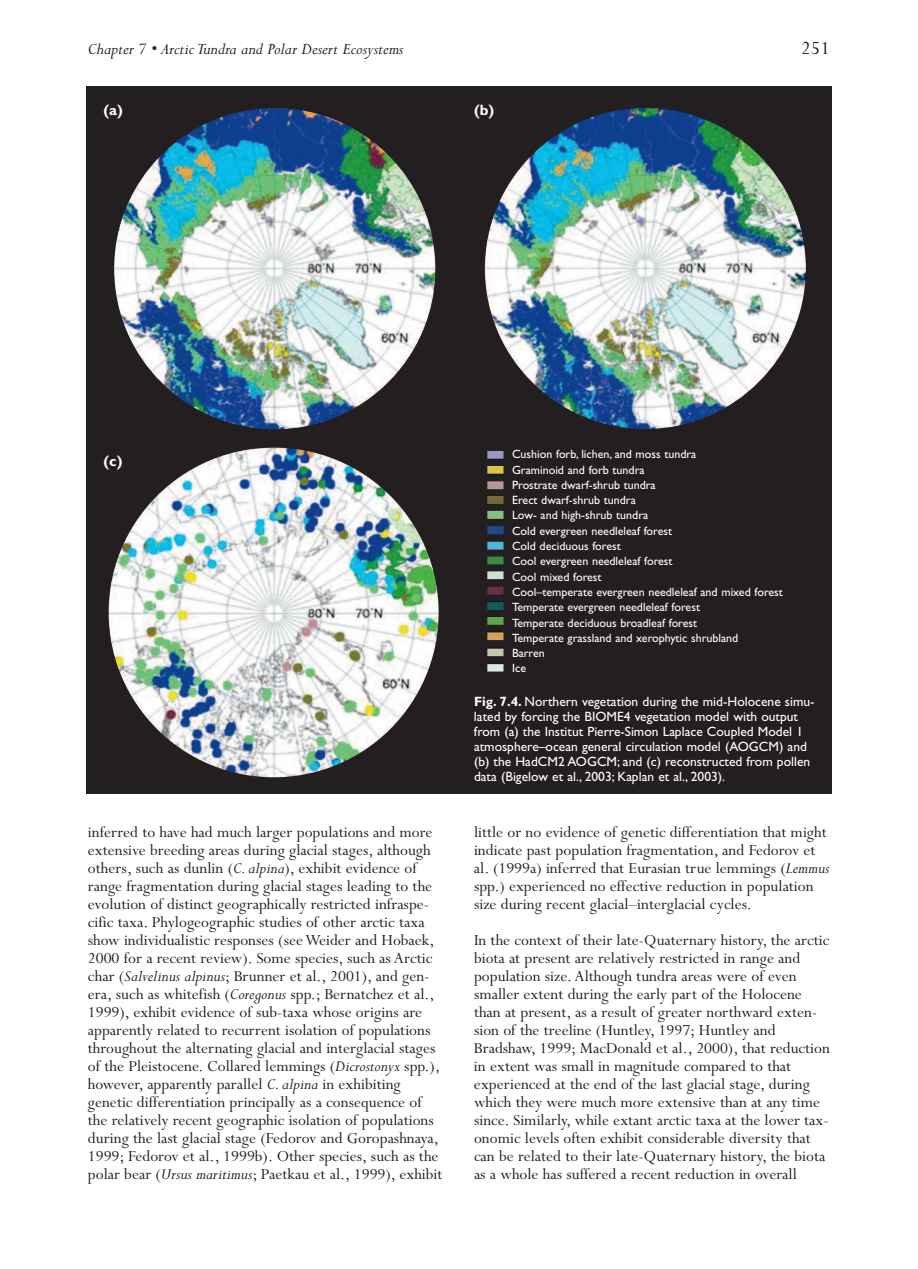
<style>
.page{position:relative;width:918px;height:1269px;background:#fff}
.page>*{position:absolute;margin:0;border:0;box-sizing:border-box;transform-origin:0 0}
.t1{font:21px "Perpetua";color:#231f20}
.t2{font:italic 18px "Perpetua";color:#231f20}
.t3{font:17.25px/18px "Perpetua";color:#231f20}
.t4{font:700 15px "Gill Sans";color:#fff}
.t5{font:13.5px/15px "Gill Sans";color:#fff}
.t6{font:12px/15.3px "Gill Sans";color:#fff}
.s1{font-weight:700}
.s2{font-style:italic}
</style>
<div class="page">
<div style="left:86px;top:86px;width:746px;height:708px;background:#231f20"></div>
<img style="left:485px;top:108px;width:321px;height:321px;border-radius:50%">
<img style="left:109px;top:447px;width:330px;height:330px;border-radius:50%">
<img style="left:114px;top:108px;width:322px;height:321px;border-radius:50%">
<img style="left:487px;top:451px;width:17px;height:221px">
<p class="t2" style="left:88px;top:43px;width:317px">Chapter 7 • Arctic Tundra and Polar Desert Ecosystems</p>
<p class="t1" style="left:801px;top:40px;width:30px">251</p>
<p class="t4" style="left:104px;top:104px;width:21px">(a)</p>
<p class="t4" style="left:474px;top:105px;width:22px">(b)</p>
<p class="t4" style="left:103px;top:455px;width:21px">(c)</p>
<p class="t6" style="left:512px;top:448px;width:272px">Cushion forb, lichen, and moss tundra<br>Graminoid and forb tundra<br>Prostrate dwarf-shrub tundra<br>Erect dwarf-shrub tundra<br>Low- and high-shrub tundra<br>Cold evergreen needleleaf forest<br>Cold deciduous forest<br>Cool evergreen needleleaf forest<br>Cool mixed forest<br>Cool–temperate evergreen needleleaf and mixed forest<br>Temperate evergreen needleleaf forest<br>Temperate deciduous broadleaf forest<br>Temperate grassland and xerophytic shrubland<br>Barren<br>Ice</p>
<p class="t5" style="left:474px;top:695px;width:342px"><span class="s1">Fig. 7.4.</span> Northern vegetation during the mid-Holocene simu&shy;lated by forcing the BIOME4 vegetation model with output from (a) the Institut Pierre-Simon Laplace Coupled Model 1 atmosphere–ocean general circulation model (AOGCM) and (b) the HadCM2 AOGCM; and (c) reconstructed from pollen data (Bigelow et al., 2003; Kaplan et al., 2003).</p>
<p class="t3" style="left:88px;top:825px;width:356px">inferred to have had much larger populations and more extensive breeding areas during glacial stages, although others, such as dunlin (<span class="s2">C.alpina</span>), exhibit evidence of range fragmentation during glacial stages leading to the evolution of distinct geographically restricted infraspe&shy;cific taxa. Phylogeographic studies of other arctic taxa show individualistic responses (see Weider and Hobaek, 2000 for a recent review). Some species, such as Arctic char (<span class="s2">Salvelinus alpinus</span>; Brunner et al., 2001), and gen&shy;era, such as whitefish (<span class="s2">Coregonus</span> spp.; Bernatchez et al., 1999), exhibit evidence of sub-taxa whose origins are apparently related to recurrent isolation of populations throughout the alternating glacial and interglacial stages of the Pleistocene. Collared lemmings (<span class="s2">Dicrostonyx</span> spp.), however, apparently parallel <span class="s2">C.alpina</span> in exhibiting genetic differentiation principally as a consequence of the relatively recent geographic isolation of populations during the last glacial stage (Fedorov and Goropashnaya, 1999; Fedorov et al., 1999b). Other species, such as the polar bear (<span class="s2">Ursus maritimus</span>; Paetkau et al., 1999), exhibit</p>
<p class="t3" style="left:474px;top:825px;width:357px">little or no evidence of genetic differentiation that might indicate past population fragmentation, and Fedorov et al. (1999a) inferred that Eurasian true lemmings (<span class="s2">Lemmus </span>spp.) experienced no effective reduction in population size during recent glacial–interglacial cycles.</p>
<p class="t3" style="left:474px;top:933px;width:358px">In the context of their late-Quaternary history, the arctic biota at present are relatively restricted in range and population size.Although tundra areas were of even smaller extent during the early part of the Holocene than at present, as a result of greater northward exten&shy;sion of the treeline (Huntley, 1997; Huntley and Bradshaw, 1999; MacDonald et al., 2000), that reduction in extent was small in magnitude compared to that experienced at the end of the last glacial stage, during which they were much more extensive than at any time since. Similarly, while extant arctic taxa at the lower tax&shy;onomic levels often exhibit considerable diversity that can be related to their late-Quaternary history, the biota as a whole has suffered a recent reduction in overall</p>
</div>
